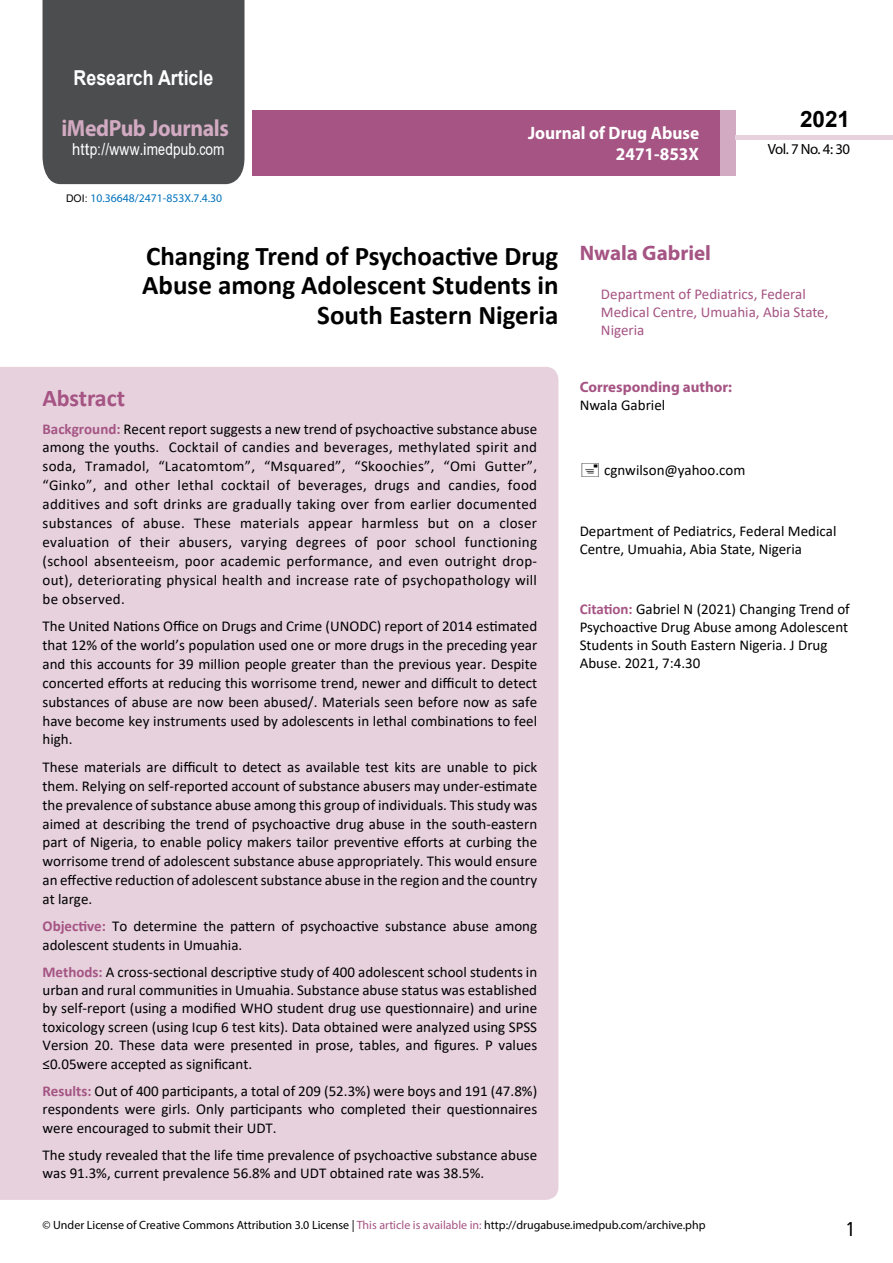
<style>
.page{position:relative;width:893px;height:1263px;background:#fff}
.page>*{position:absolute;margin:0;border:0;box-sizing:border-box;transform-origin:0 0}
.t1{font:700 27px/29.7px "Calibri";color:#000;text-align:right}
.t2{font:25.5px "Tunga";color:#000}
.t3{font:700 24px "Calibri";letter-spacing:-.005em;color:#a55483}
.t4{font:700 23.4px "Myriad Pro";letter-spacing:-.02em;color:#d2aac1;scale:.93 1}
.t5{font:700 22.5px "Arial";color:#000}
.t6{font:700 21px "Myriad Pro";color:#a55483}
.t7{font:700 20.55px "Arial";color:#fff;scale:.87 1}
.t8{font:700 18px/21.6px "Myriad Pro";color:#fff;text-align:right;scale:.96 1}
.t9{font:16.5px "Arial";letter-spacing:.01em;color:#fff;scale:.89 1}
.t10{font:15px/18.9px "Calibri";color:#000;text-align:justify}
.t11{font:15px/18px "Calibri";color:#a55483}
.t12{font:700 15px "Myriad Pro";color:#a55483}
.t13{font:14.85px "Myriad Pro";letter-spacing:-.03em;color:#000}
.t14{font:12px "Myriad Pro";color:#000}
.t15{font:11.7px "Myriad Pro";color:#0072bc}
.s1{font-family:"Calibri"}
.s2{font-family:"Arial";font-size:10.5px;color:#000}
.s3{font-weight:700;color:#a55483}
.s4{color:#a55483}
</style>
<div class="page">
<div style="left:43px;top:0;width:201px;height:184px;background:#4c4d4f"></div>
<div style="left:252px;top:110px;width:469px;height:66px;background:#a55483"></div>
<div style="left:720px;top:110px;width:16px;height:66px;background:#d2aac1"></div>
<div style="left:736px;top:135px;width:157px;height:5px;background:#e6d1dd"></div>
<div style="left:0;top:367px;width:558px;height:833px;background:#e6d1dd"></div>
<h3 class="t7" style="left:74px;top:64px;width:162px">Research Article</h3>
<h3 class="t4" style="left:61px;top:113px;width:181px">iMedPub Journals</h3>
<p class="t9" style="left:72px;top:138px;width:173px">http://www<span class="s1">.</span>imedpub<span class="s1">.</span>com</p>
<p class="t15" style="left:66px;top:191px;width:158px"><span class="s2">DOI:</span> 10.36648/2471-853X.7.4.30</p>
<p class="t8" style="left:528px;top:121px;width:180px">Journal of Drug Abuse<br>2471-853X</p>
<h3 class="t5" style="left:800px;top:104px;width:52px">2021</h3>
<p class="t13" style="left:768px;top:140px;width:84px">Vol. 7 No. 4: 30</p>
<h1 class="t1" style="left:142px;top:241px;width:418px">Changing Trend of Psychoactive Drug<br>Abuse among Adolescent Students in<br>South Eastern Nigeria</h1>
<h3 class="t6" style="left:580px;top:239px;width:133px">Nwala Gabriel</h3>
<p class="t11" style="left:601px;top:285px;width:229px">Department of Pediatrics, Federal<br>Medical Centre, Umuahia, Abia State,<br>Nigeria</p>
<h3 class="t3" style="left:43px;top:381px;width:84px">Abstract</h3>
<p class="t10" style="left:43px;top:419px;width:496px"><span class="s3">Background:</span> Recent report suggests a new trend of psychoactive substance abuse among the youths. Cocktail of candies and beverages, methylated spirit and soda, Tramadol, “Lacatomtom”, “Msquared”, “Skoochies”, “Omi Gutter”, “Ginko”, and other lethal cocktail of beverages, drugs and candies, food additives and soft drinks are gradually taking over from earlier documented substances of abuse. These materials appear harmless but on a closer evaluation of their abusers, varying degrees of poor school functioning (school absenteeism, poor academic performance, and even outright drop&shy;out), deteriorating physical health and increase rate of psychopathology will be observed.</p>
<p class="t10" style="left:43px;top:616px;width:496px">The United Nations Office on Drugs and Crime (UNODC) report of 2014 estimated that 12% of the world’s population used one or more drugs in the preceding year and this accounts for 39 million people greater than the previous year. Despite concerted efforts at reducing this worrisome trend, newer and difficult to detect substances of abuse are now been abused/. Materials seen before now as safe have become key instruments used by adolescents in lethal combinations to feel high.</p>
<p class="t10" style="left:43px;top:757px;width:496px">These materials are difficult to detect as available test kits are unable to pick them. Relying on self-reported account of substance abusers may under-estimate the prevalence of substance abuse among this group of individuals. This study was aimed at describing the trend of psychoactive drug abuse in the south-eastern part of Nigeria, to enable policy makers tailor preventive efforts at curbing the worrisome trend of adolescent substance abuse appropriately. This would ensure an effective reduction of adolescent substance abuse in the region and the country at large.</p>
<p class="t10" style="left:43px;top:916px;width:496px;line-height:18.5px"><span class="s3">Objective:</span> To determine the pattern of psychoactive substance abuse among adolescent students in Umuahia.</p>
<p class="t10" style="left:43px;top:962px;width:496px;line-height:18.5px"><span class="s3">Methods:</span> A cross-sectional descriptive study of 400 adolescent school students in urban and rural communities in Umuahia. Substance abuse status was established by self-report (using a modified WHO student drug use questionnaire) and urine toxicology screen (using Icup 6 test kits). Data obtained were analyzed using SPSS Version 20. These data were presented in prose, tables, and figures. P values ≤0.05were accepted as significant.</p>
<p class="t10" style="left:43px;top:1081px;width:496px;line-height:18.5px"><span class="s3">Results:</span> Out of 400 participants, a total of 209 (52.3%) were boys and 191 (47.8%) respondents were girls. Only participants who completed their questionnaires were encouraged to submit their UDT.</p>
<p class="t10" style="left:43px;top:1145px;width:496px;line-height:18.5px">The study revealed that the life time prevalence of psychoactive substance abuse was 91.3%, current prevalence 56.8% and UDT obtained rate was 38.5%.</p>
<p class="t12" style="left:580px;top:377px;width:154px">Corresponding author:</p>
<p class="t10" style="left:580px;top:395px;width:87px">Nwala Gabriel</p>
<p class="t10" style="left:604px;top:460px;width:143px">cgnwilson@yahoo.com</p>
<p class="t10" style="left:580px;top:521px;width:258px;line-height:18px">Department of Pediatrics, Federal Medical<br>Centre, Umuahia, Abia State, Nigeria</p>
<p class="t10" style="left:580px;top:600px;width:272px;line-height:18px;text-align:left"><span class="s3">Citation:</span> Gabriel N (2021) Changing Trend of Psychoactive Drug Abuse among Adolescent Students in South Eastern Nigeria. J Drug Abuse. 2021, 7:4.30</p>
<p class="t14" style="left:43px;top:1218px;width:665px">© Under License of Creative Commons Attribution 3.0 License | <span class="s4">This article is available in:</span> http://drugabuse.imedpub.com/archive.php</p>
<h2 class="t2" style="left:847px;top:1212px;width:9px">1</h2>
</div>
